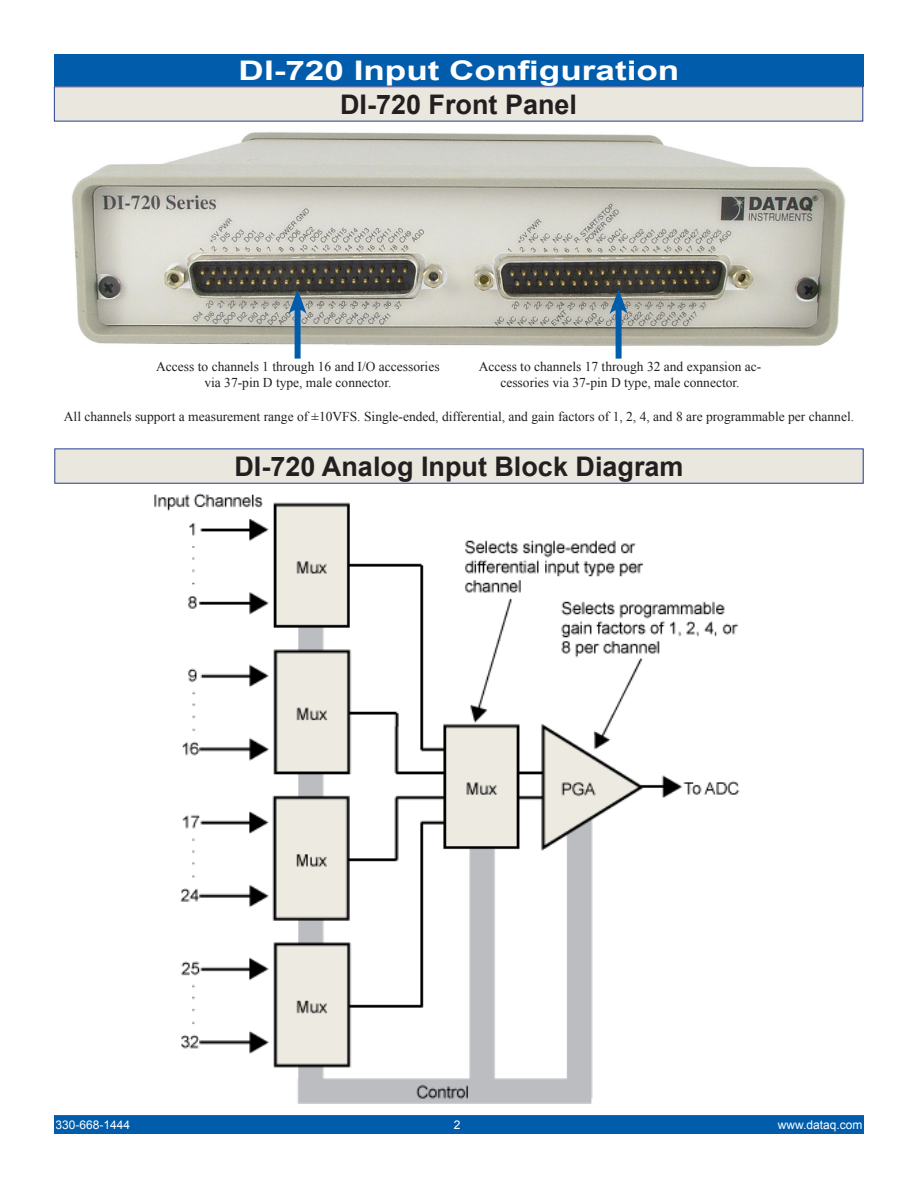
<style>
.page{position:relative;width:918px;height:1188px;background:#fff}
.page>*{position:absolute;margin:0;border:0;box-sizing:border-box;transform-origin:0 0}
.t1{font:700 27px "Arial";color:#231f20}
.t2{font:700 27px "Arial";color:#fff;scale:1.3 1}
.t3{font:13.5px/16.2px "Times New Roman";color:#231f20;text-align:center}
.t4{font:12px "Arial";color:#fff}
</style>
<div class="page">
<img style="left:154px;top:493px;width:586px;height:611px">
<img style="left:71px;top:103px;width:793px;height:256px">
<div style="left:54px;top:54px;width:810px;height:32px;background:#015dab"></div>
<div style="left:55px;top:1116px;width:808px;height:17px;background:#015dab"></div>
<div style="left:54px;top:1115px;width:810px;height:19px;border:2px solid #015dab"></div>
<div style="left:295px;top:304px;width:6px;height:55px;background:#015dab"></div>
<svg style="left:288px;top:289px;width:19px;height:25px"></svg>
<div style="left:616px;top:304px;width:6px;height:55px;background:#015dab"></div>
<svg style="left:609px;top:289px;width:19px;height:25px"></svg>
<div style="left:54px;top:87px;width:809px;height:34px;background:#eae7df"></div>
<div style="left:54px;top:86px;width:809px;height:36px;border:1px solid #253f8e"></div>
<div style="left:55px;top:449px;width:808px;height:34px;background:#eae7df"></div>
<div style="left:54px;top:448px;width:810px;height:36px;border:1px solid #253f8e"></div>
<h1 class="t2" style="left:239px;top:53px;width:341px">DI-720 Input Configuration</h1>
<h1 class="t1" style="left:340px;top:87px;width:239px">DI-720 Front Panel</h1>
<p class="t3" style="left:156px;top:358px;width:285px">Access to channels 1 through 16 and I/O accessories via 37-pin D type, male connector.</p>
<p class="t3" style="left:479px;top:358px;width:284px">Access to channels 17 through 32 and expansion ac&shy;cessories via 37-pin D type, male connector.</p>
<p class="t3" style="left:64px;top:409px;width:792px">All channels support a measurement range of ±10VFS. Single-ended, differential, and gain factors of 1, 2, 4, and 8 are programmable per channel.</p>
<h1 class="t1" style="left:234px;top:449px;width:451px">DI-720 Analog Input Block Diagram</h1>
<p class="t4" style="left:56px;top:1117px;width:76px">330-668-1444</p>
<p class="t4" style="left:454px;top:1117px;width:8px">2</p>
<p class="t4" style="left:778px;top:1117px;width:86px">www.dataq.com</p>
</div>
